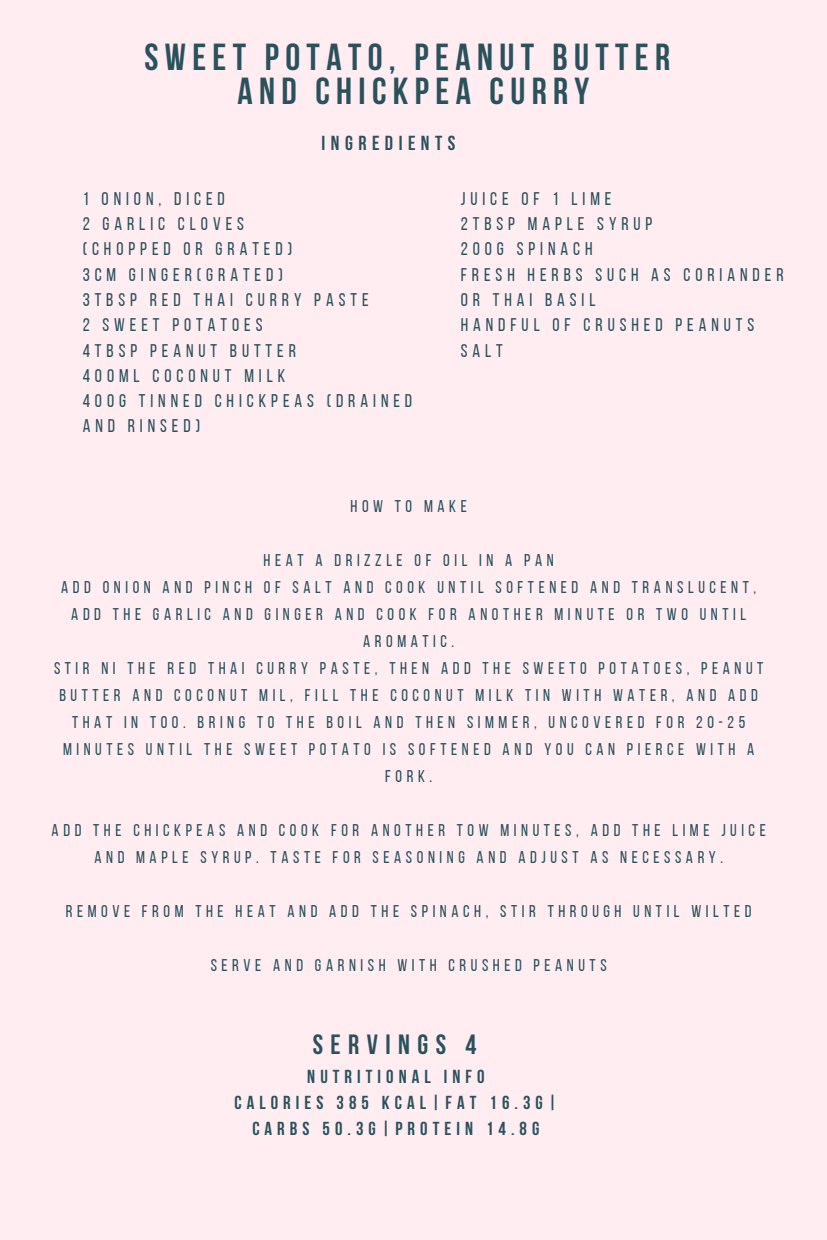
<style>
.page{position:relative;width:827px;height:1240px;background:#ffedf2}
.page>*{position:absolute;margin:0;border:0;box-sizing:border-box;transform-origin:0 0}
.t1{font:700 37.5px "Bebas Neue";letter-spacing:.17em;color:#2b515c}
.t2{font:700 27.75px "Bebas Neue";letter-spacing:.27em;color:#2b515c}
.t3{font:700 20.25px "Bebas Neue";letter-spacing:.27em;color:#2b515c}
.t4{font:700 18.75px "Bebas Neue";letter-spacing:.27em;color:#2b515c}
.t5{font:18.3px/25.2px "Bebas Neue";letter-spacing:.27em;color:#2b515c}
.t6{font:16.95px/27px "Bebas Neue";letter-spacing:.27em;color:#2b515c;text-align:center}
</style>
<div class="page">
<p class="t1" style="left:145px;top:41px;width:527px">SWEET POTATO, PEANUT BUTTER</p>
<p class="t1" style="left:237px;top:76px;width:353px">AND CHICKPEA CURRY</p>
<p class="t3" style="left:322px;top:135px;width:135px">INGREDIENTS</p>
<p class="t5" style="left:83px;top:188px;width:144px">1 ONION, DICED</p>
<p class="t5" style="left:83px;top:213px;width:163px">2 GARLIC CLOVES</p>
<p class="t5" style="left:83px;top:238px;width:211px">(CHOPPED OR GRATED)</p>
<p class="t5" style="left:83px;top:263px;width:202px">3CM GINGER(GRATED)</p>
<p class="t5" style="left:83px;top:289px;width:287px">3TBSP RED THAI CURRY PASTE</p>
<p class="t5" style="left:83px;top:314px;width:181px">2 SWEET POTATOES</p>
<p class="t5" style="left:83px;top:339px;width:215px">4TBSP PEANUT BUTTER</p>
<p class="t5" style="left:83px;top:365px;width:204px">400ML COCONUT MILK</p>
<p class="t5" style="left:83px;top:390px;width:331px">400G TINNED CHICKPEAS (DRAINED<br>AND RINSED)</p>
<p class="t5" style="left:461px;top:188px;width:152px">JUICE OF 1 LIME</p>
<p class="t5" style="left:461px;top:213px;width:193px">2TBSP MAPLE SYRUP</p>
<p class="t5" style="left:461px;top:238px;width:133px">200G SPINACH</p>
<p class="t5" style="left:461px;top:263px;width:324px">FRESH HERBS SUCH AS CORIANDER<br>OR THAI BASIL</p>
<p class="t5" style="left:461px;top:314px;width:295px">HANDFUL OF CRUSHED PEANUTS</p>
<p class="t5" style="left:461px;top:339px;width:44px">SALT</p>
<p class="t6" style="left:350px;top:494px;width:118px">HOW TO MAKE</p>
<p class="t6" style="left:264px;top:548px;width:292px">HEAT A DRIZZLE OF OIL IN A PAN</p>
<p class="t6" style="left:61px;top:575px;width:696px">ADD ONION AND PINCH OF SALT AND COOK UNTIL SOFTENED AND TRANSLUCENT,<br>ADD THE GARLIC AND GINGER AND COOK FOR ANOTHER MINUTE OR TWO UNTIL<br>AROMATIC.</p>
<p class="t6" style="left:54px;top:656px;width:711px">STIR NI THE RED THAI CURRY PASTE, THEN ADD THE SWEETO POTATOES, PEANUT BUTTER AND COCONUT MIL, FILL THE COCONUT MILK TIN WITH WATER, AND ADD THAT IN TOO. BRING TO THE BOIL AND THEN SIMMER, UNCOVERED FOR 20-25<br>MINUTES UNTIL THE SWEET POTATO IS SOFTENED AND YOU CAN PIERCE WITH A FORK.</p>
<p class="t6" style="left:52px;top:818px;width:716px">ADD THE CHICKPEAS AND COOK FOR ANOTHER TOW MINUTES, ADD THE LIME JUICE<br>AND MAPLE SYRUP. TASTE FOR SEASONING AND ADJUST AS NECESSARY.</p>
<p class="t6" style="left:66px;top:899px;width:687px">REMOVE FROM THE HEAT AND ADD THE SPINACH, STIR THROUGH UNTIL WILTED</p>
<p class="t6" style="left:211px;top:953px;width:397px">SERVE AND GARNISH WITH CRUSHED PEANUTS</p>
<p class="t2" style="left:313px;top:1033px;width:165px">SERVINGS 4</p>
<p class="t4" style="left:307px;top:1069px;width:179px">NUTRITIONAL INFO</p>
<p class="t4" style="left:252px;top:1120px;width:289px">CARBS 50.3G|PROTEIN 14.8G</p>
<p class="t4" style="left:234px;top:1094px;width:324px">CALORIES 385 KCAL|FAT 16.3G|</p>
</div>
